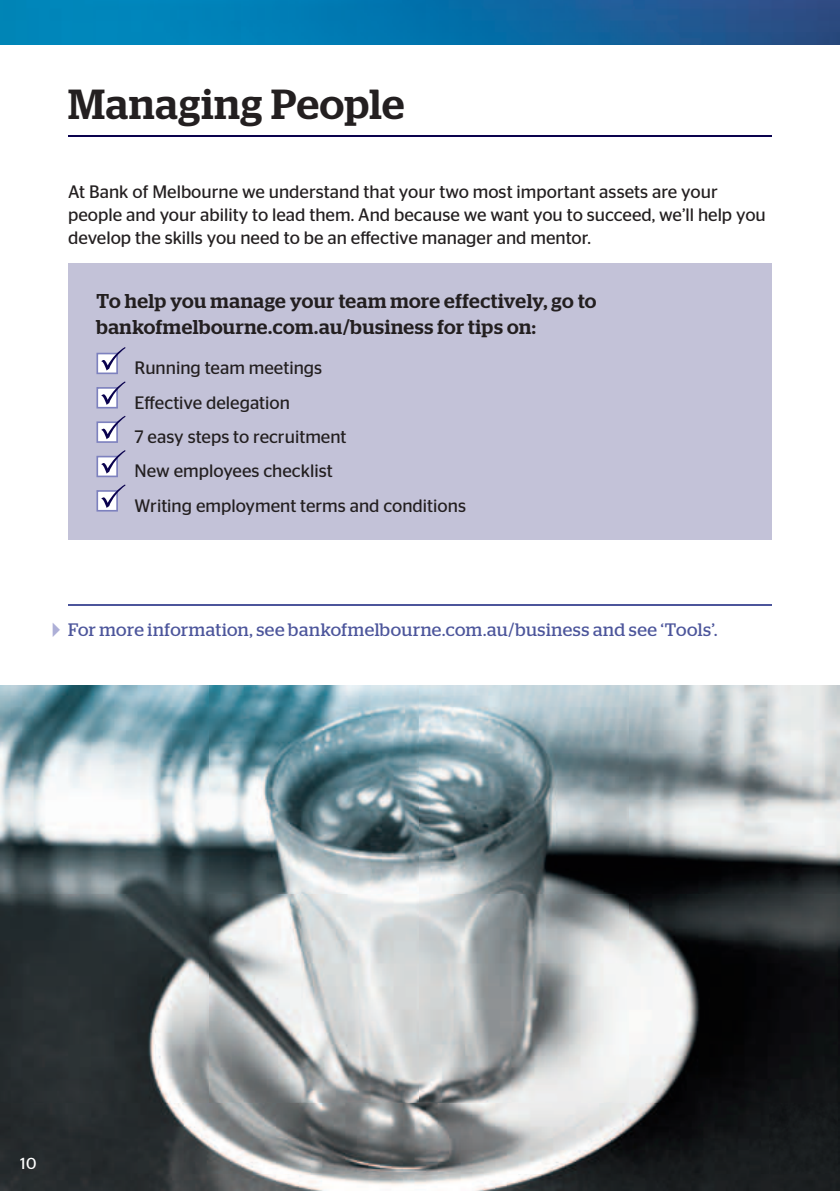
<style>
.page{position:relative;width:840px;height:1191px;background:#fff}
.page>*{position:absolute;margin:0;border:0;box-sizing:border-box;transform-origin:0 0}
.t1{font:500 42px "Stag";letter-spacing:.02em;color:#231f20}
.t2{font:500 20px/26px "Stag";letter-spacing:.02em;color:#231f20}
.t3{font:18px/34.4px "Stag Sans";color:#231f20}
.t4{font:18px "Stag";letter-spacing:.025em;color:#4c559b}
.t5{font:16px "Stag Sans";color:#fff}
</style>
<div class="page">
<img style="left:0;top:0;width:839px;height:45px">
<svg style="left:0;top:1174px;width:839px;height:17px"></svg>
<img style="left:0;top:685px;width:839px;height:489px">
<hr style="left:68px;top:136px;width:703px;height:1px;background:#0a024e">
<div style="left:68px;top:264px;width:703px;height:276px;background:#c3c2d8"></div>
<svg style="left:96px;top:347px;width:29px;height:27px"></svg>
<svg style="left:96px;top:381px;width:29px;height:27px"></svg>
<svg style="left:96px;top:416px;width:29px;height:27px"></svg>
<svg style="left:96px;top:450px;width:29px;height:27px"></svg>
<svg style="left:96px;top:484px;width:29px;height:27px"></svg>
<hr style="left:68px;top:604px;width:703px;height:1px;background:#4c559b">
<h1 class="t1" style="left:68px;top:79px;width:337px">Managing People</h1>
<p class="t3" style="left:68px;top:180px;width:699px;line-height:23px">At Bank of Melbourne we understand that your two most important assets are your people and your ability to lead them. And because we want you to succeed, we’ll help you develop the skills you need to be an effective manager and mentor.</p>
<p class="t2" style="left:96px;top:288px;width:501px">To help you manage your team more effectively, go to bankofmelbourne.com.au/business for tips on:</p>
<p class="t3" style="left:134px;top:350px;width:333px">Running team meetings<br>Effective delegation<br>7 easy steps to recruitment<br>New employees checklist<br>Writing employment terms and conditions</p>
<p class="t4" style="left:68px;top:619px;width:650px">For more information, see bankofmelbourne.com.au/business and see ‘Tools’.</p>
<p class="t5" style="left:20px;top:1154px;width:18px">10</p>
</div>
